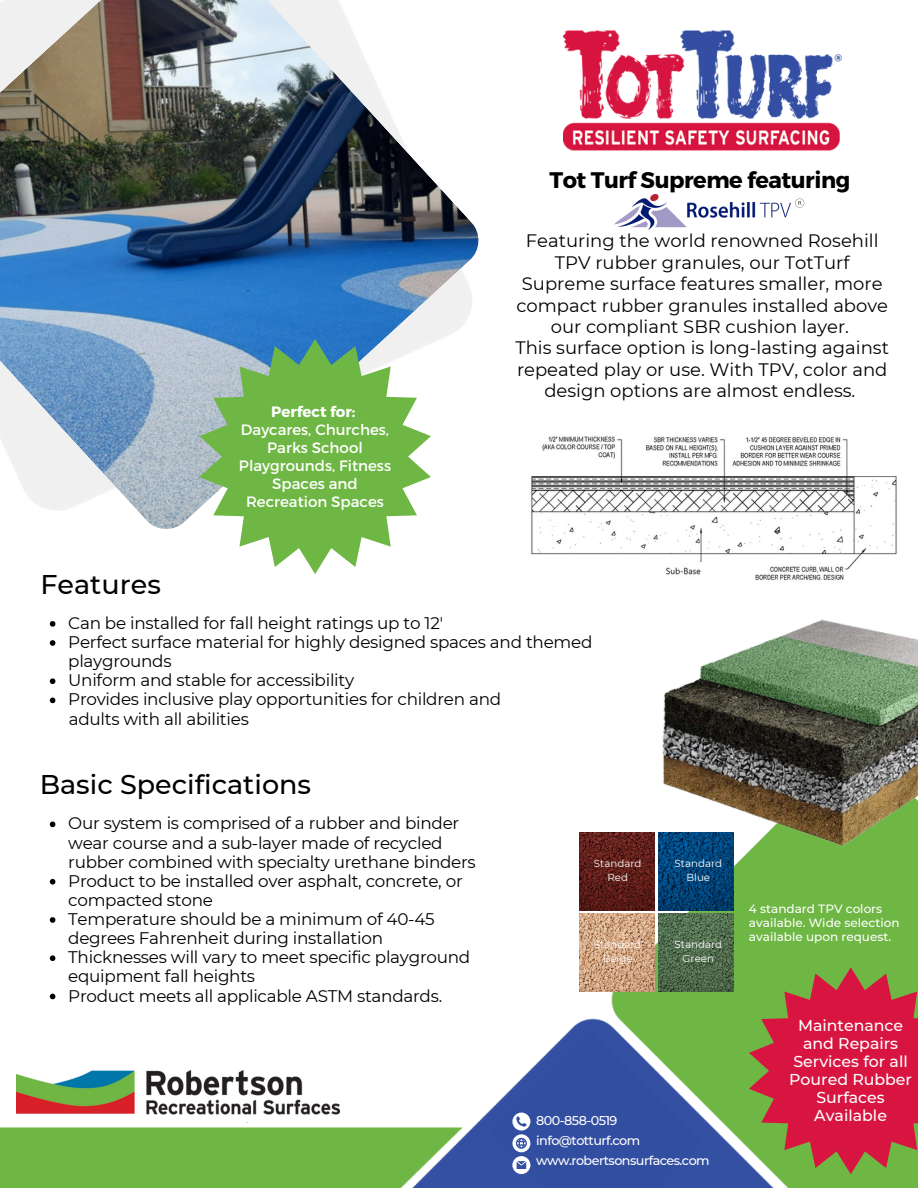
<style>
.page{position:relative;width:918px;height:1188px;background:#fff}
.page>*{position:absolute;margin:0;border:0;box-sizing:border-box;transform-origin:0 0}
.t1{font:500 27px "Montserrat";color:#000}
.t2{font:700 22.5px "Montserrat";letter-spacing:-.02em;color:#000}
.t3{font:18px/21.3px "Montserrat";color:#000;text-align:center}
.t4{font:16.8px/19.2px "Montserrat";letter-spacing:-.015em;color:#000}
.t5{font:500 15.75px/18px "Montserrat";color:#fff;text-align:center}
.t6{font:15px/18px "Montserrat";color:#fff;text-align:center}
.t7{font:700 15px "Montserrat";color:#fff}
.t8{font:500 12.75px/20.2px "Montserrat";letter-spacing:-.04em;color:#fff}
.t9{font:500 12px/14px "Montserrat";color:#fff}
.t10{font:10.2px/13.6px "Montserrat";color:#fff;text-align:center}
</style>
<div class="page">
<img style="left:0;top:821px;width:918px;height:367px">
<img style="left:580px;top:832px;width:75px;height:78px">
<img style="left:658px;top:857px;width:76px;height:53px">
<img style="left:580px;top:913px;width:75px;height:78px">
<img style="left:658px;top:913px;width:76px;height:78px">
<img style="left:17px;top:1071px;width:323px;height:51px">
<img style="left:563px;top:30px;width:278px;height:121px">
<img style="left:0;top:0;width:479px;height:529px">
<img style="left:630px;top:619px;width:288px;height:238px">
<svg style="left:749px;top:967px;width:169px;height:207px;background:#b84642"></svg>
<svg style="left:199px;top:339px;width:232px;height:235px;fill:#6fb744"></svg>
<img style="left:614px;top:194px;width:177px;height:35px">
<svg style="left:795px;top:199px;width:9px;height:9px"></svg>
<svg style="left:50px;top:822px;width:5px;height:5px"></svg>
<svg style="left:50px;top:879px;width:5px;height:6px"></svg>
<svg style="left:50px;top:917px;width:5px;height:6px"></svg>
<svg style="left:50px;top:955px;width:5px;height:6px"></svg>
<svg style="left:50px;top:994px;width:5px;height:5px"></svg>
<svg style="left:50px;top:621px;width:5px;height:6px"></svg>
<svg style="left:50px;top:640px;width:5px;height:6px"></svg>
<svg style="left:50px;top:678px;width:5px;height:6px"></svg>
<svg style="left:50px;top:698px;width:5px;height:5px"></svg>
<img style="left:531px;top:436px;width:366px;height:144px">
<img style="left:490px;top:1032px;width:212px;height:156px">
<svg style="left:512px;top:1113px;width:18px;height:61px"></svg>
<h2 class="t2" style="left:549px;top:166px;width:302px">Tot Turf Supreme featuring</h2>
<h1 class="t1" style="left:40px;top:567px;width:122px">Features</h1>
<p class="t7" style="left:271px;top:402px;width:86px">Perfect for:</p>
<p class="t6" style="left:239px;top:420px;width:154px">Daycares, Churches,<br>Parks School<br>Playgrounds, Fitness<br>Spaces and<br>Recreation Spaces</p>
<p class="t3" style="left:515px;top:230px;width:375px">Featuring the world renowned Rosehill TPV rubber granules, our TotTurf Supreme surface features smaller, more compact rubber granules installed above our compliant SBR cushion layer.<br>This surface option is long-lasting against repeated play or use. With TPV, color and design options are almost endless.</p>
<p class="t4" style="left:68px;top:613px;width:526px">Can be installed for fall height ratings up to 12'<br>Perfect surface material for highly designed spaces and themed playgrounds<br>Uniform and stable for accessibility<br>Provides inclusive play opportunities for children and<br>adults with all abilities</p>
<h1 class="t1" style="left:40px;top:768px;width:273px">Basic Specifications</h1>
<p class="t4" style="left:68px;top:814px;width:409px">Our system is comprised of a rubber and binder wear course and a sub-layer made of recycled rubber combined with specialty urethane binders Product to be installed over asphalt, concrete, or compacted stone<br>Temperature should be a minimum of 40-45 degrees Fahrenheit during installation Thicknesses will vary to meet specific playground equipment fall heights<br>Product meets all applicable ASTM standards.</p>
<p class="t10" style="left:594px;top:857px;width:49px">Standard<br>Red</p>
<p class="t10" style="left:675px;top:857px;width:49px">Standard<br>Blue</p>
<p class="t10" style="left:594px;top:938px;width:49px">Standard<br>Beige</p>
<p class="t10" style="left:675px;top:938px;width:49px">Standard<br>Green</p>
<p class="t8" style="left:536px;top:1110px;width:175px">800-858-0519 info@totturf.com www.robertsonsurfaces.com</p>
<p class="t9" style="left:749px;top:901px;width:152px">4 standard TPV colors available. Wide selection available upon request.</p>
<p class="t5" style="left:789px;top:1017px;width:124px">Maintenance and Repairs<br>Services for all<br>Poured Rubber<br>Surfaces<br>Available</p>
</div>
